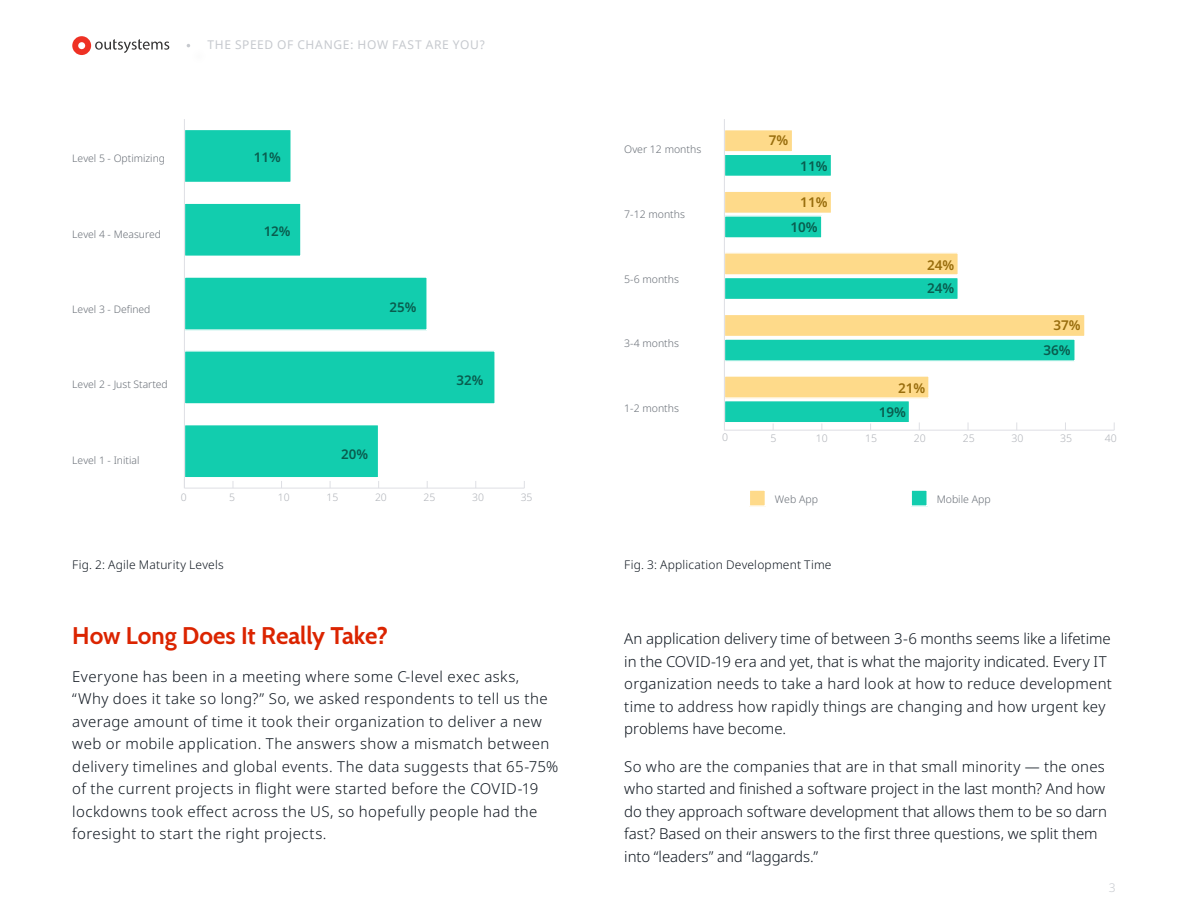
<style>
.page{position:relative;width:1188px;height:918px;background:#fff}
.page>*{position:absolute;margin:0;border:0;box-sizing:border-box;transform-origin:0 0}
.t1{font:700 24px "Cabin";letter-spacing:-.005em;color:#db2400}
.t2{font:300 15px/22.5px "Noto Sans";letter-spacing:.02em;color:#0e161f}
.t3{font:300 15px/22.5px "Noto Sans";color:#0e161f}
.t4{font:600 13.5px "Noto Sans";letter-spacing:.015em;color:#39414a}
.t5{font:600 13.5px "Noto Sans";color:#095c4e}
.t6{font:600 13.5px "Noto Sans";color:#986d0d}
.t7{font:600 13.35px "Noto Sans";color:#095c4e}
.t8{font:300 12px "Noto Sans";letter-spacing:.015em;color:#0e161f}
.t9{font:12px "Noto Sans";letter-spacing:.05em;color:#c6c9ce}
.t10{font:300 12px "Noto Sans";color:#c6c9ce}
.t11{font:300 10.5px "Noto Sans";color:#686e76}
.t12{font:300 10.5px "Noto Sans";color:#afb2b8}
.t13{font:300 10.35px "Noto Sans";color:#686e76}
.t14{font:300 10.35px "Noto Sans";color:#afb2b8}
</style>
<div class="page">
<svg style="left:72px;top:36px;width:97px;height:19px"></svg>
<hr style="left:184px;top:488px;width:340px;height:1px;background:#dedfe4">
<div style="left:184px;top:129px;width:107px;height:54px;background:#12cdae"></div>
<div style="left:184px;top:129px;width:108px;height:54px;border:1px solid #fff"></div>
<div style="left:184px;top:203px;width:117px;height:53px;background:#12cdae"></div>
<div style="left:184px;top:202px;width:118px;height:55px;border:1px solid #fff"></div>
<div style="left:184px;top:277px;width:243px;height:53px;background:#12cdae"></div>
<div style="left:184px;top:276px;width:244px;height:55px;border:1px solid #fff"></div>
<div style="left:184px;top:351px;width:311px;height:53px;background:#12cdae"></div>
<div style="left:184px;top:350px;width:312px;height:55px;border:1px solid #fff"></div>
<div style="left:184px;top:425px;width:195px;height:53px;background:#12cdae"></div>
<div style="left:184px;top:424px;width:195px;height:55px;border:1px solid #fff"></div>
<hr style="left:184px;top:119px;width:1px;height:369px;background:#dedfe4">
<div style="left:749px;top:490px;width:16px;height:16px;background:#feda8a"></div>
<div style="left:749px;top:489px;width:17px;height:18px;border:1px solid #fff"></div>
<div style="left:911px;top:490px;width:16px;height:16px;background:#12cdae"></div>
<div style="left:910px;top:489px;width:18px;height:18px;border:2px solid #fff"></div>
<hr style="left:724px;top:430px;width:390px;height:1px;background:#dedfe4">
<div style="left:724px;top:154px;width:108px;height:22px;background:#12cdae"></div>
<div style="left:724px;top:154px;width:108px;height:23px;border:2px solid #fff"></div>
<div style="left:724px;top:216px;width:98px;height:22px;background:#12cdae"></div>
<div style="left:724px;top:215px;width:99px;height:24px;border:2px solid #fff"></div>
<div style="left:724px;top:277px;width:234px;height:23px;background:#12cdae"></div>
<div style="left:724px;top:277px;width:235px;height:23px;border:2px solid #fff"></div>
<div style="left:724px;top:339px;width:351px;height:22px;background:#12cdae"></div>
<div style="left:724px;top:338px;width:352px;height:24px;border:2px solid #fff"></div>
<div style="left:724px;top:401px;width:186px;height:22px;background:#12cdae"></div>
<div style="left:724px;top:400px;width:186px;height:24px;border:2px solid #fff"></div>
<div style="left:724px;top:130px;width:69px;height:22px;background:#feda8a"></div>
<div style="left:724px;top:129px;width:69px;height:24px;border:1px solid #fff"></div>
<div style="left:724px;top:191px;width:108px;height:22px;background:#feda8a"></div>
<div style="left:724px;top:191px;width:108px;height:23px;border:1px solid #fff"></div>
<div style="left:724px;top:253px;width:234px;height:22px;background:#feda8a"></div>
<div style="left:724px;top:252px;width:235px;height:24px;border:1px solid #fff"></div>
<div style="left:724px;top:314px;width:361px;height:23px;background:#feda8a"></div>
<div style="left:724px;top:314px;width:362px;height:23px;border:1px solid #fff"></div>
<div style="left:724px;top:376px;width:205px;height:22px;background:#feda8a"></div>
<div style="left:724px;top:375px;width:206px;height:24px;border:1px solid #fff"></div>
<hr style="left:724px;top:119px;width:1px;height:311px;background:#dedfe4">
<p class="t9" style="left:208px;top:36px;width:279px">THE SPEED OF CHANGE: HOW FAST ARE YOU?</p>
<p class="t13" style="left:72px;top:151px;width:94px">Level 5 - Optimizing</p>
<p class="t13" style="left:72px;top:227px;width:90px">Level 4 - Measured</p>
<p class="t7" style="left:254px;top:148px;width:28px">11%</p>
<p class="t7" style="left:264px;top:222px;width:28px">12%</p>
<p class="t13" style="left:72px;top:302px;width:80px">Level 3 - Defined</p>
<p class="t7" style="left:389px;top:298px;width:28px">25%</p>
<p class="t13" style="left:72px;top:377px;width:97px">Level 2 - Just Started</p>
<p class="t7" style="left:457px;top:371px;width:28px">32%</p>
<p class="t13" style="left:72px;top:453px;width:69px">Level 1 - Initial</p>
<p class="t7" style="left:341px;top:445px;width:28px">20%</p>
<p class="t14" style="left:181px;top:490px;width:7px">0</p>
<p class="t14" style="left:229px;top:490px;width:7px">5</p>
<p class="t14" style="left:278px;top:490px;width:13px">10</p>
<p class="t14" style="left:326px;top:490px;width:13px">15</p>
<p class="t14" style="left:375px;top:490px;width:13px">20</p>
<p class="t14" style="left:424px;top:490px;width:13px">25</p>
<p class="t14" style="left:472px;top:490px;width:13px">30</p>
<p class="t14" style="left:521px;top:490px;width:13px">35</p>
<p class="t8" style="left:72px;top:556px;width:153px">Fig. 2: Agile Maturity Levels</p>
<h1 class="t1" style="left:72px;top:617px;width:317px">How Long Does It Really Take?</h1>
<p class="t2" style="left:72px;top:665px;width:488px">Everyone has been in a meeting where some C-level exec asks, “Why does it take so long?” So, we asked respondents to tell us the average amount of time it took their organization to deliver a new web or mobile application. The answers show a mismatch between delivery timelines and global events. The data suggests that 65-75% of the current projects in flight were started before the COVID-19 lockdowns took effect across the US, so hopefully people had the foresight to start the right projects.</p>
<p class="t11" style="left:624px;top:142px;width:78px">Over 12 months</p>
<p class="t11" style="left:624px;top:207px;width:62px">7-12 months</p>
<p class="t11" style="left:624px;top:272px;width:56px">5-6 months</p>
<p class="t11" style="left:624px;top:336px;width:56px">3-4 months</p>
<p class="t11" style="left:624px;top:401px;width:56px">1-2 months</p>
<p class="t6" style="left:769px;top:131px;width:21px">7%</p>
<p class="t5" style="left:800px;top:157px;width:29px">11%</p>
<p class="t6" style="left:800px;top:193px;width:29px">11%</p>
<p class="t5" style="left:791px;top:218px;width:29px">10%</p>
<p class="t6" style="left:927px;top:255px;width:29px">24%</p>
<p class="t5" style="left:927px;top:279px;width:29px">24%</p>
<p class="t6" style="left:898px;top:378px;width:29px">21%</p>
<p class="t5" style="left:879px;top:402px;width:29px">19%</p>
<p class="t6" style="left:1053px;top:316px;width:29px">37%</p>
<p class="t5" style="left:1043px;top:341px;width:29px">36%</p>
<p class="t12" style="left:722px;top:430px;width:7px">0</p>
<p class="t12" style="left:770px;top:430px;width:7px">5</p>
<p class="t12" style="left:816px;top:430px;width:13px">10</p>
<p class="t12" style="left:865px;top:430px;width:13px">15</p>
<p class="t12" style="left:914px;top:430px;width:13px">20</p>
<p class="t12" style="left:963px;top:430px;width:13px">25</p>
<p class="t12" style="left:1011px;top:430px;width:13px">30</p>
<p class="t12" style="left:1060px;top:430px;width:13px">35</p>
<p class="t12" style="left:1105px;top:430px;width:13px">40</p>
<p class="t11" style="left:775px;top:491px;width:45px">Web App</p>
<p class="t11" style="left:937px;top:491px;width:56px">Mobile App</p>
<p class="t4" style="left:624px;top:550px;width:209px">Application Development Time</p>
<p class="t8" style="left:624px;top:556px;width:209px">Fig. 3: Application Development Time</p>
<p class="t2" style="left:624px;top:628px;width:489px">An application delivery time of between 3-6 months seems like a lifetime in the COVID-19 era and yet, that is what the majority indicated. Every IT organization needs to take a hard look at how to reduce development time to address how rapidly things are changing and how urgent key problems have become.</p>
<p class="t3" style="left:624px;top:755px;width:484px">So who are the companies that are in that small minority — the ones who started and finished a software project in the last month? And how do they approach software development that allows them to be so darn fast? Based on their answers to the first three questions, we split them into “leaders” and “laggards.”</p>
<p class="t10" style="left:1109px;top:879px;width:8px">3</p>
</div>
